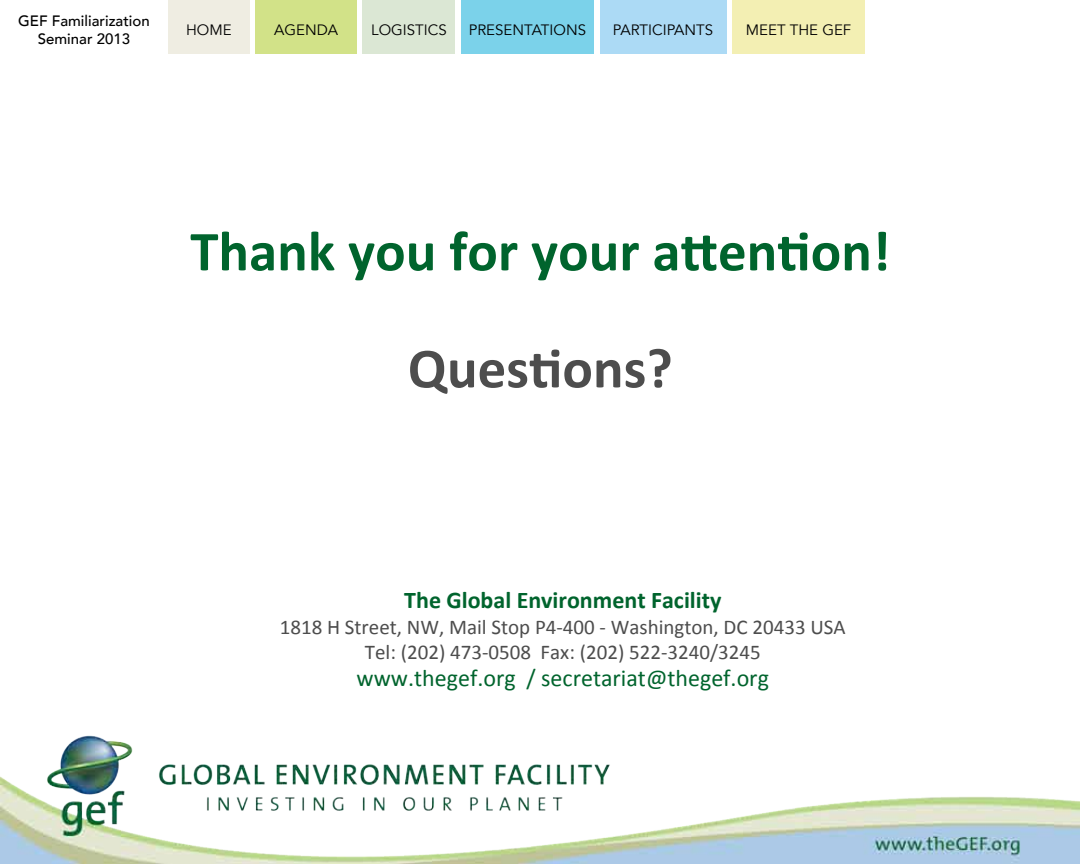
<style>
.page{position:relative;width:1080px;height:864px;background:#fff}
.page>*{position:absolute;margin:0;border:0;box-sizing:border-box;transform-origin:0 0}
.t1{font:700 57px "Calibri";color:#00642d}
.t2{font:700 57px "Calibri";color:#4d4d4d}
.t3{font:24px "Calibri";color:#00642d}
.t4{font:700 24px "Calibri";color:#00642d}
.t5{font:21px/25.5px "Calibri";color:#4d4d4d;text-align:center}
.t6{font:15px "Avenir";color:#000}
.t7{font:500 15px/18px "Avenir";color:#000;text-align:center}
</style>
<div class="page">
<div style="left:168px;top:0;width:82px;height:54px;background:#efede2"></div>
<div style="left:600px;top:0;width:126px;height:54px;background:#acdaf5"></div>
<div style="left:363px;top:0;width:92px;height:54px;background:#dbe7d4"></div>
<div style="left:732px;top:0;width:133px;height:54px;background:#f3efb3"></div>
<div style="left:256px;top:0;width:101px;height:54px;background:#d2e288"></div>
<div style="left:461px;top:0;width:133px;height:54px;background:#7bd2ea"></div>
<img style="left:0;top:735px;width:1080px;height:129px">
<p class="t7" style="left:18px;top:10px;width:133px">GEF Familiarization<br>Seminar 2013</p>
<p class="t6" style="left:186px;top:20px;width:47px">HOME</p>
<p class="t6" style="left:274px;top:20px;width:65px">AGENDA</p>
<p class="t6" style="left:371px;top:20px;width:77px">LOGISTICS</p>
<p class="t6" style="left:469px;top:20px;width:119px">PRESENTATIONS</p>
<p class="t6" style="left:613px;top:20px;width:102px">PARTICIPANTS</p>
<p class="t6" style="left:746px;top:20px;width:107px">MEET THE GEF</p>
<h1 class="t1" style="left:190px;top:215px;width:702px">Thank you for your aZenMon!</h1>
<h1 class="t2" style="left:408px;top:332px;width:266px">QuesMons?</h1>
<p class="t4" style="left:404px;top:585px;width:319px">The Global Environment Facility</p>
<p class="t5" style="left:280px;top:614px;width:567px">1818 H Street, NW, Mail Stop P4--‐400 --‐ Washington, DC 20433 USA<br>Tel: (202) 473--‐0508 Fax: (202) 522--‐3240/3245</p>
<p class="t3" style="left:357px;top:663px;width:414px">www.thegef.org / secretariat@thegef.org</p>
</div>
